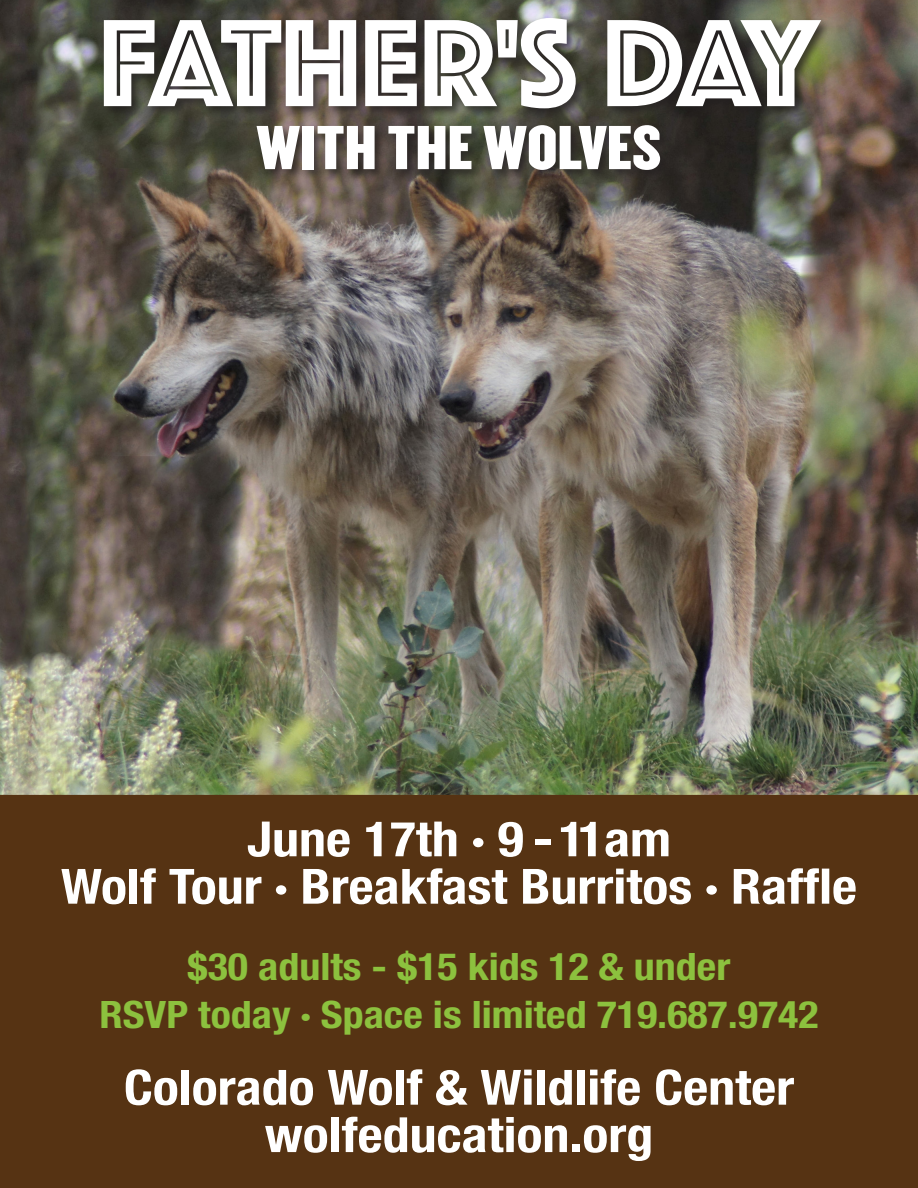
<style>
.page{position:relative;width:918px;height:1188px;background:#fff}
.page>*{position:absolute;margin:0;border:0;box-sizing:border-box;transform-origin:0 0}
.t1{font:129px "Phosphate Inline";letter-spacing:-.05em;color:#fff}
.t2{font:54px "Champion HTF Welterweight";color:#fff;scale:1.11 1}
.t3{font:700 condensed 48.6px "Helvetica Neue";color:#fff;scale:1.11 1}
.t4{font:700 condensed 37.8px "Helvetica Neue";color:#8cc13e;scale:1.11 1}
</style>
<div class="page">
<img style="left:0;top:0;width:918px;height:795px">
<div style="left:101px;top:15px;width:731px;height:168px;background:#231f20;opacity:.75"></div>
<div style="left:0;top:796px;width:918px;height:392px;background:#563313"></div>
<div style="left:0;top:795px;width:918px;height:393px;border:2px solid #563313"></div>
<p class="t1" style="left:99px;top:-29px;width:721px">FATHER'S DAY</p>
<p class="t2" style="left:257px;top:112px;width:366px">WITH THE WOLVES</p>
<p class="t3" style="left:247px;top:810px;width:383px">June 17th · 9 -11am</p>
<p class="t3" style="left:61px;top:857px;width:719px">Wolf Tour · Breakfast Burritos · Raffle</p>
<p class="t4" style="left:188px;top:944px;width:491px">$30 adults - $15 kids 12 &amp; under</p>
<p class="t4" style="left:99px;top:992px;width:649px">RSVP today · Space is limited 719.687.9742</p>
<p class="t3" style="left:124px;top:1058px;width:605px">Colorado Wolf &amp; Wildlife Center</p>
<p class="t3" style="left:265px;top:1105px;width:352px">wolfeducation.org</p>
</div>
